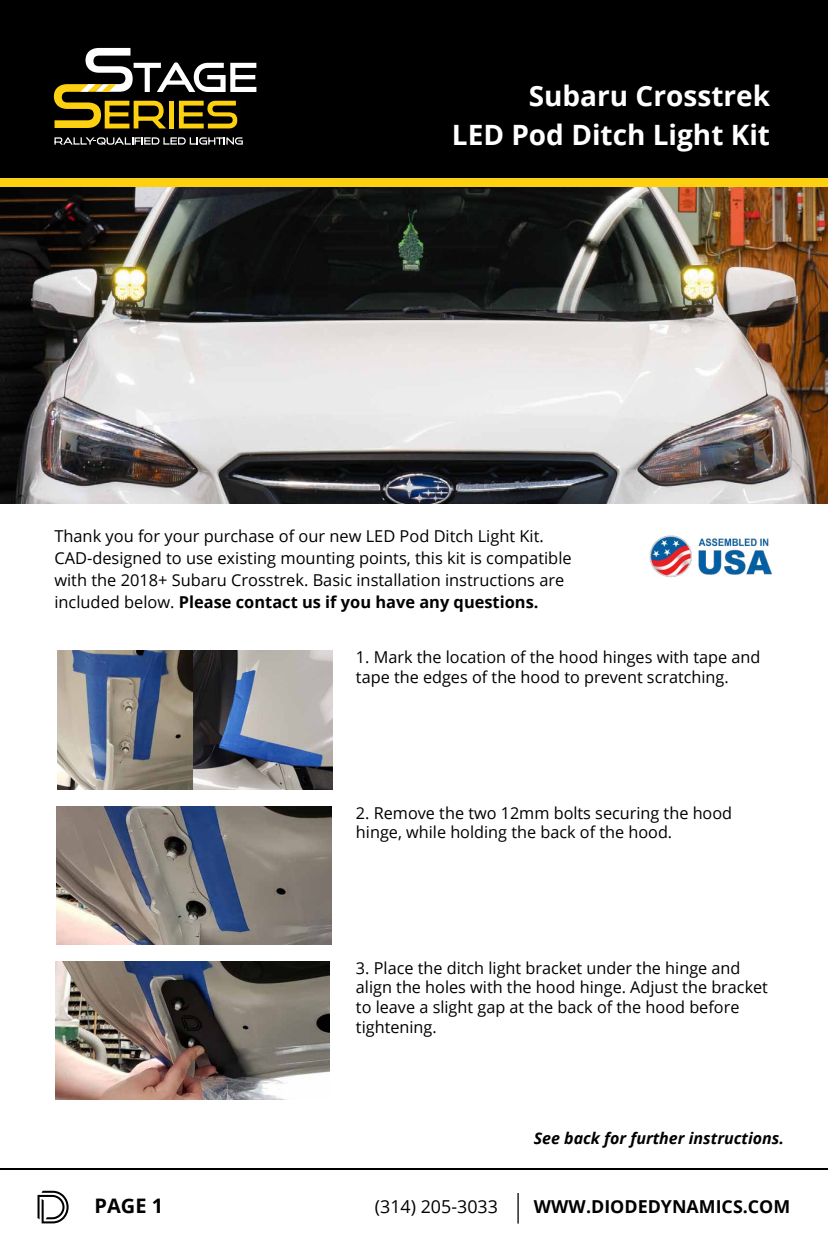
<style>
.page{position:relative;width:828px;height:1260px;background:#fff}
.page>*{position:absolute;margin:0;border:0;box-sizing:border-box;transform-origin:0 0}
.t1{font:700 28px "Open Sans";color:#fff}
.t2{font:700 20px "Open Sans";color:#000}
.t3{font:700 17.8px "Open Sans";color:#000}
.t4{font:17.8px "Open Sans";color:#000}
.t5{font:16.4px/19.6px "Open Sans";color:#000}
.t6{font:italic 700 16px "Open Sans";color:#000}
.s1{font-weight:700}
</style>
<div class="page">
<hr style="left:0;top:1168px;width:828px;height:2px;background:#000">
<hr style="left:517px;top:1193px;width:2px;height:31px;background:#000">
<svg style="left:38px;top:1191px;width:31px;height:32px"></svg>
<img style="left:0;top:187px;width:828px;height:316px">
<img style="left:649px;top:535px;width:123px;height:43px">
<img style="left:58px;top:651px;width:274px;height:139px">
<img style="left:57px;top:806px;width:274px;height:139px">
<img style="left:56px;top:961px;width:274px;height:139px">
<div style="left:0;top:106px;width:828px;height:81px;background:#fed110"></div>
<div style="left:0;top:0;width:828px;height:178px;background:#000"></div>
<svg style="left:54px;top:137px;width:189px;height:8px;background:#5d5d5d"></svg>
<svg style="left:54px;top:48px;width:202px;height:80px"></svg>
<h1 class="t1" style="left:529px;top:76px;width:243px">Subaru Crosstrek</h1>
<h1 class="t1" style="left:452px;top:115px;width:320px">LED Pod Ditch Light Kit</h1>
<p class="t5" style="left:54px;top:525px;width:519px;line-height:22px">Thank you for your purchase of our new LED Pod Ditch Light Kit.<br>CAD-designed to use existing mounting points, this kit is compatible with the 2018+ Subaru Crosstrek. Basic installation instructions are included below. <span class="s1">Please contact us if you have any questions.</span></p>
<p class="t5" style="left:356px;top:647px;width:406px">1. Mark the location of the hood hinges with tape and tape the edges of the hood to prevent scratching.</p>
<p class="t5" style="left:356px;top:802px;width:378px">2. Remove the two 12mm bolts securing the hood hinge, while holding the back of the hood.</p>
<p class="t5" style="left:356px;top:958px;width:414px">3. Place the ditch light bracket under the hinge and align the holes with the hood hinge. Adjust the bracket to leave a slight gap at the back of the hood before tightening.</p>
<p class="t6" style="left:534px;top:1127px;width:252px">See back for further instructions.</p>
<p class="t2" style="left:95px;top:1191px;width:70px">PAGE 1</p>
<p class="t4" style="left:375px;top:1194px;width:125px">(314) 205-3033</p>
<p class="t3" style="left:534px;top:1194px;width:258px">WWW.DIODEDYNAMICS.COM</p>
</div>
